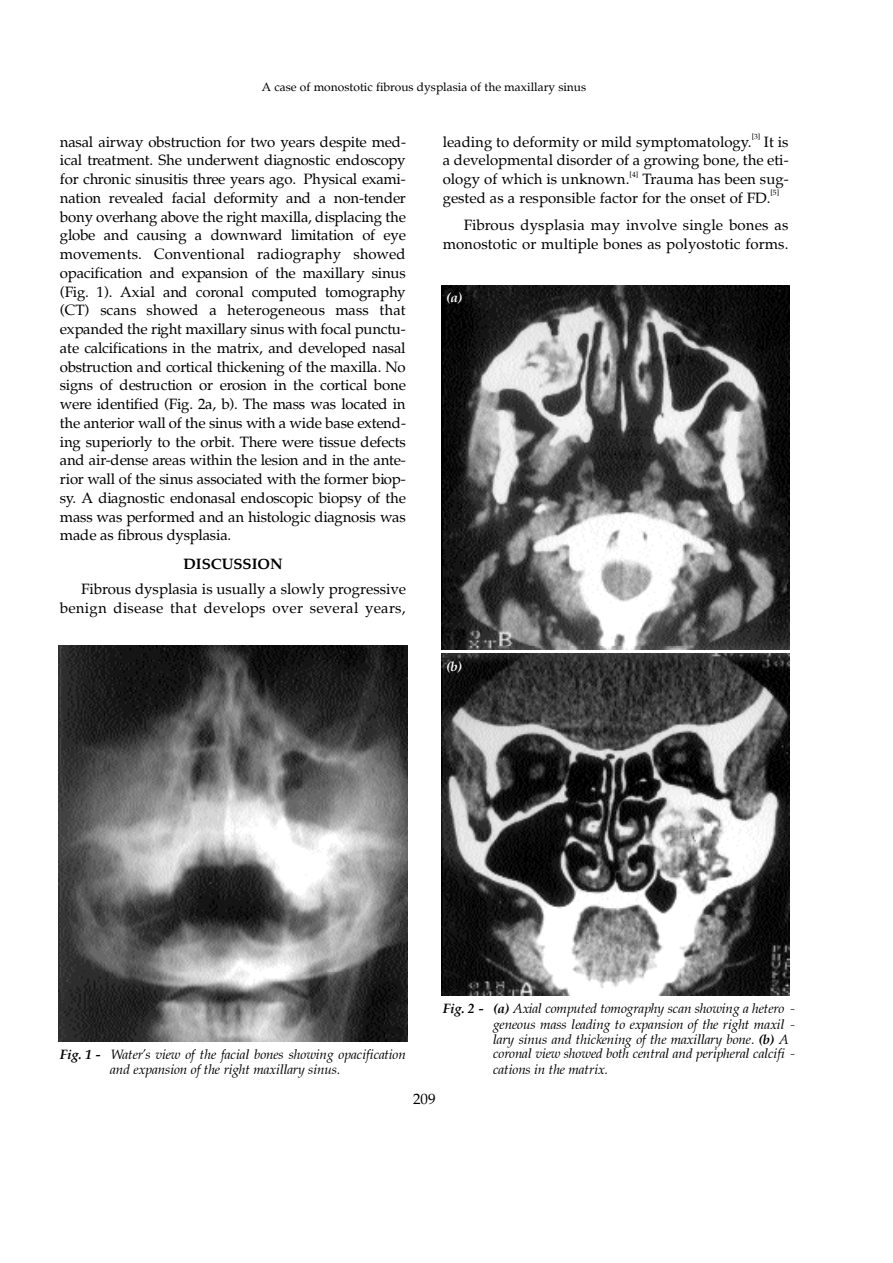
<style>
.page{position:relative;width:893px;height:1263px;background:#fff}
.page>*{position:absolute;margin:0;border:0;box-sizing:border-box;transform-origin:0 0}
.t1{font:15px/18.8px "Palatino Turk";color:#000;text-align:justify}
.t2{font:15px "Palatino Turk B";color:#000}
.t3{font:13.5px/15px "Palatino Turk I";color:#000}
.t4{font:13.5px "Palatino Turk BI";color:#fff}
.t5{font:12px "Palatino Turk";color:#000}
.t6{font:7.5px "Palatino Turk";color:#000}
.s1{font-family:"Palatino Turk BI"}
</style>
<div class="page">
<img style="left:58px;top:645px;width:349px;height:397px">
<img style="left:441px;top:285px;width:348px;height:365px">
<img style="left:441px;top:654px;width:348px;height:342px">
<p class="t5" style="left:262px;top:80px;width:326px">A case of monostotic fibrous dysplasia of the maxillary sinus</p>
<p class="t1" style="left:60px;top:133px;width:348px">nasal airway obstruction for two years despite med&shy;ical treatment. She underwent diagnostic endoscopy for chronic sinusitis three years ago. Physical exami&shy;nation revealed facial deformity and a non-tender bony overhang above the right maxilla, displacing the globe and causing a downward limitation of eye movements. Conventional radiography showed opacification and expansion of the maxillary sinus (Fig. 1). Axial and coronal computed tomography (CT) scans showed a heterogeneous mass that expanded the right maxillary sinus with focal punctu&shy;ate calcifications in the matrix, and developed nasal o b s truction and cortical thickening of the maxilla. No signs of destruction or erosion in the cortical bone w e re identified (Fig. 2a, b). The mass was located in the anterior wall of the sinus with a wide base extend&shy;ing superiorly to the orbit. There were tissue defects and air-dense areas within the lesion and in the ante&shy;rior wall of the sinus associated with the former biop&shy;s y. A diagnostic endonasal endoscopic biopsy of the mass was performed and an histologic diagnosis was made as fibrous dysplasia.</p>
<p class="t2" style="left:183px;top:555px;width:101px">DISCUSSION</p>
<p class="t1" style="left:60px;top:580px;width:348px;text-align:right">Fibrous dysplasia is usually a slowly progressive benign disease that develops over several years,</p>
<p class="t1" style="left:442px;top:133px;width:310px">leading to deformity or mild symptomatology.</p>
<p class="t6" style="left:751px;top:132px;width:10px">[3]</p>
<p class="t1" style="left:442px;top:133px;width:347px;text-indent:321px">It is a developmental disorder of a growing bone, the eti&shy;ology of which is unknown.</p>
<p class="t6" style="left:629px;top:170px;width:10px">[4]</p>
<p class="t1" style="left:442px;top:171px;width:347px;text-indent:200px">Trauma has been sug&shy;gested as a responsible factor for the onset of FD.</p>
<p class="t6" style="left:770px;top:188px;width:10px">[5]</p>
<p class="t1" style="left:442px;top:217px;width:347px;text-align:right">Fibrous dysplasia may involve single bones as monostotic or multiple bones as polyostotic forms.</p>
<p class="t4" style="left:446px;top:290px;width:18px">(a )</p>
<p class="t4" style="left:446px;top:658px;width:17px">(b )</p>
<p class="t3" style="left:110px;top:1048px;width:297px;text-indent:-50px"><span class="s1">Fig. 1 -</span> Wa te r’s view of the facial bones showing opacification and expansion of the right maxillary sinus.</p>
<p class="t3" style="left:493px;top:1002px;width:303px;text-indent:-50px"><span class="s1">Fig. 2 - (a)</span> Axial computed tomography scan showing a hetero - geneous mass leading to expansion of the right maxil - lary sinus and thickening of the maxillary bone. <span class="s1">(b )</span> A c o ronal view showed both central and peripheral calcifi - cations in the matrix.</p>
<p class="t1" style="left:413px;top:1091px;width:24px">209</p>
</div>
